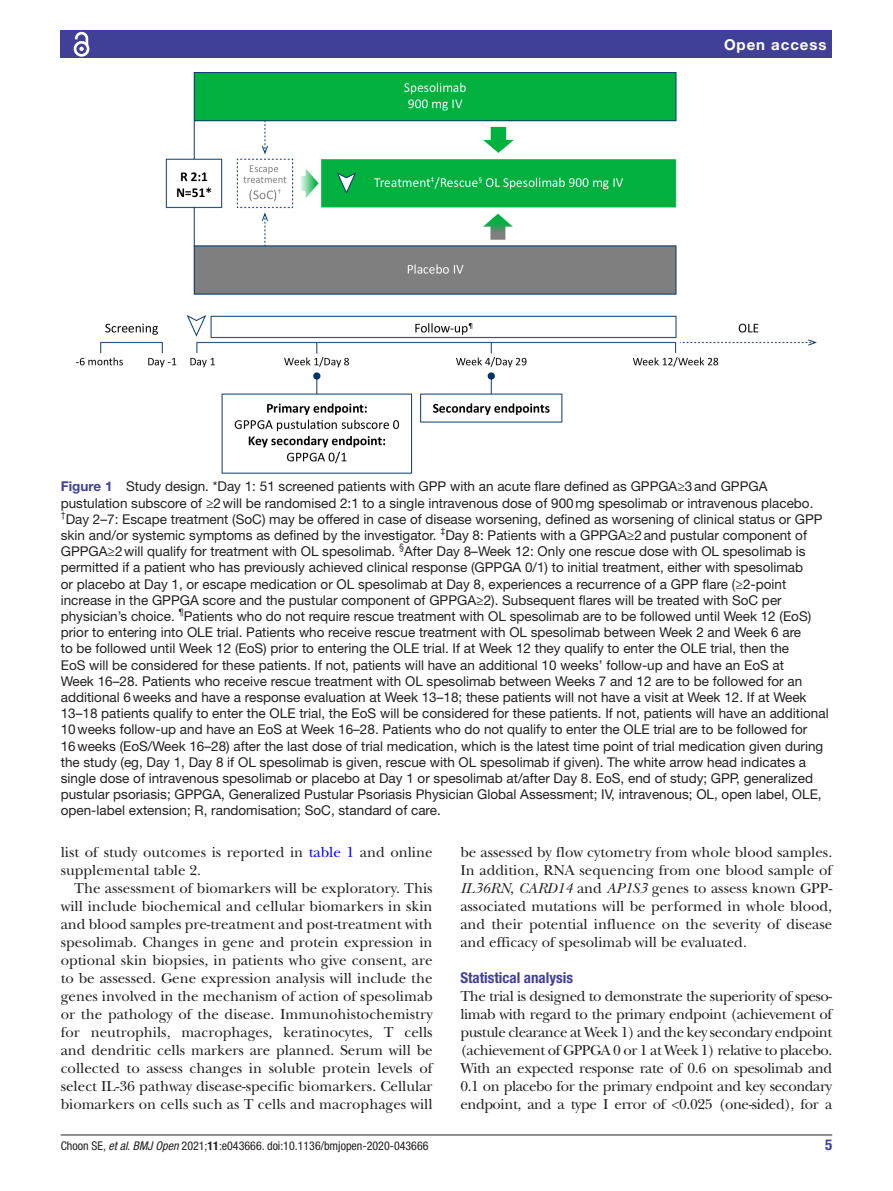
<style>
.page{position:relative;width:893px;height:1191px;background:#fff}
.page>*{position:absolute;margin:0;border:0;box-sizing:border-box;transform-origin:0 0}
.t1{font:15px/18px "New Baskerville";color:#231f20;text-align:justify}
.t2{font:700 condensed 15px "Helvetica Neue LT Std";color:#414099}
.t3{font:700 15px "Helvetica Neue LT Std";letter-spacing:.065em;color:#fff}
.t4{font:13.5px/16.2px "Helvetica Neue LT Std";color:#231f20}
.t5{font:condensed 12px "Helvetica Neue LT Std";color:#231f20}
.t6{font:9px "Helvetica Neue LT Std";color:#231f20}
.s1{font-weight:700;color:#414099}
.s2{color:#00f}
.s3{font-style:italic}
.s4{font-weight:700}
</style>
<div class="page">
<hr style="left:61px;top:1134px;width:771px;height:1px;background:#231f20">
<div style="left:61px;top:31px;width:771px;height:27px;background:#414099"></div>
<svg style="left:73px;top:31px;width:17px;height:26px"></svg>
<img style="left:76px;top:73px;width:741px;height:400px">
<p class="t3" style="left:724px;top:35px;width:104px">Open access</p>
<p class="t4" style="left:61px;top:478px;width:754px"><span class="s1">Figure 1</span> Study design. *Day 1: 51 screened patients with GPP with an acute flare defined as GPPGA≥3and GPPGA pustulation subscore of ≥2will be randomised 2:1 to a single intravenous dose of 900mg spesolimab or intravenous placebo.</p>
<p class="t6" style="left:61px;top:509px;width:6px">†</p>
<p class="t4" style="left:61px;top:510px;width:769px;text-indent:5px">Day 2–7: Escape treatment (SoC) may be offered in case of disease worsening, defined as worsening of clinical status or GPP skin and/or systemic symptoms as defined by the investigator. <sup>‡</sup>Day 8: Patients with a GPPGA≥2and pustular component of GPPGA≥2will qualify for treatment with OL spesolimab. <sup>§</sup>After Day 8–Week 12: Only one rescue dose with OL spesolimab is permitted if a patient who has previously achieved clinical response (GPPGA 0/1) to initial treatment, either with spesolimab<br>or placebo at Day 1, or escape medication or OL spesolimab at Day 8, experiences a recurrence of a GPP flare (≥2-point increase in the GPPGA score and the pustular component of GPPGA≥2). Subsequent flares will be treated with SoC per physician’s choice. <sup>¶</sup>Patients who do not require rescue treatment with OL spesolimab are to be followed until Week 12 (EoS) prior to entering into OLE trial. Patients who receive rescue treatment with OL spesolimab between Week 2 and Week 6 are<br>to be followed until Week 12 (EoS) prior to entering the OLE trial. If at Week 12 they qualify to enter the OLE trial, then the<br>EoS will be considered for these patients. If not, patients will have an additional 10 weeks’ follow-up and have an EoS at<br>Week 16–28. Patients who receive rescue treatment with OL spesolimab between Weeks 7 and 12 are to be followed for an additional 6weeks and have a response evaluation at Week 13–18; these patients will not have a visit at Week 12. If at Week 13–18 patients qualify to enter the OLE trial, the EoS will be considered for these patients. If not, patients will have an additional 10weeks follow-up and have an EoS at Week 16–28. Patients who do not qualify to enter the OLE trial are to be followed for 16weeks (EoS/Week 16–28) after the last dose of trial medication, which is the latest time point of trial medication given during the study (eg, Day 1, Day 8 if OL spesolimab is given, rescue with OL spesolimab if given). The white arrow head indicates a single dose of intravenous spesolimab or placebo at Day 1 or spesolimab at/after Day 8. EoS, end of study; GPP, generalized pustular psoriasis; GPPGA, Generalized Pustular Psoriasis Physician Global Assessment; IV, intravenous; OL, open label, OLE, open-label extension; R, randomisation; SoC, standard of care.</p>
<p class="t1" style="left:61px;top:843px;width:373px">list of study outcomes is reported in <span class="s2">table 1</span> and online supplemental table 2.</p>
<p class="t1" style="left:61px;top:879px;width:373px;text-indent:14px">The assessment of biomarkers will be exploratory. This will include biochemical and cellular biomarkers in skin and blood samples pre-treatment and post-treatment with spesolimab. Changes in gene and protein expression in optional skin biopsies, in patients who give consent, are to be assessed. Gene expression analysis will include the genes involved in the mechanism of action of spesolimab or the pathology of the disease. Immunohistochemistry for neutrophils, macrophages, keratinocytes, T cells and dendritic cells markers are planned. Serum will be collected to assess changes in soluble protein levels of select IL-36 pathway disease-specific biomarkers. Cellular biomarkers on cells such as T cells and macrophages will</p>
<p class="t1" style="left:460px;top:843px;width:373px">be assessed by flow cytometry from whole blood samples.<br>In addition, RNA sequencing from one blood sample of <span class="s3">IL36RN</span>, <span class="s3">CARD14</span> and <span class="s3">AP1S3</span> genes to assess known GPP&shy;associated mutations will be performed in whole blood, and their potential influence on the severity of disease and efficacy of spesolimab will be evaluated.</p>
<p class="t2" style="left:460px;top:969px;width:114px">Statistical analysis</p>
<p class="t1" style="left:460px;top:987px;width:373px">The trial is designed to demonstrate the superiority of speso&shy;limab with regard to the primary endpoint (achievement of pustule clearance at Week 1) and the key secondary endpoint (achievement of GPPGA 0 or 1 at Week 1) relative to placebo.<br>With an expected response rate of 0.6 on spesolimab and 0.1 on placebo for the primary endpoint and key secondary endpoint, and a type I error of &lt;0.025 (one-sided), for a</p>
<p class="t5" style="left:61px;top:1138px;width:369px">Choon SE, <span class="s3">et al</span>. <span class="s3">BMJ Open</span> 2021;<span class="s4">11</span>:e043666. doi:10.1136/bmjopen-2020-043666</p>
<p class="t2" style="left:825px;top:1135px;width:9px">5</p>
</div>
